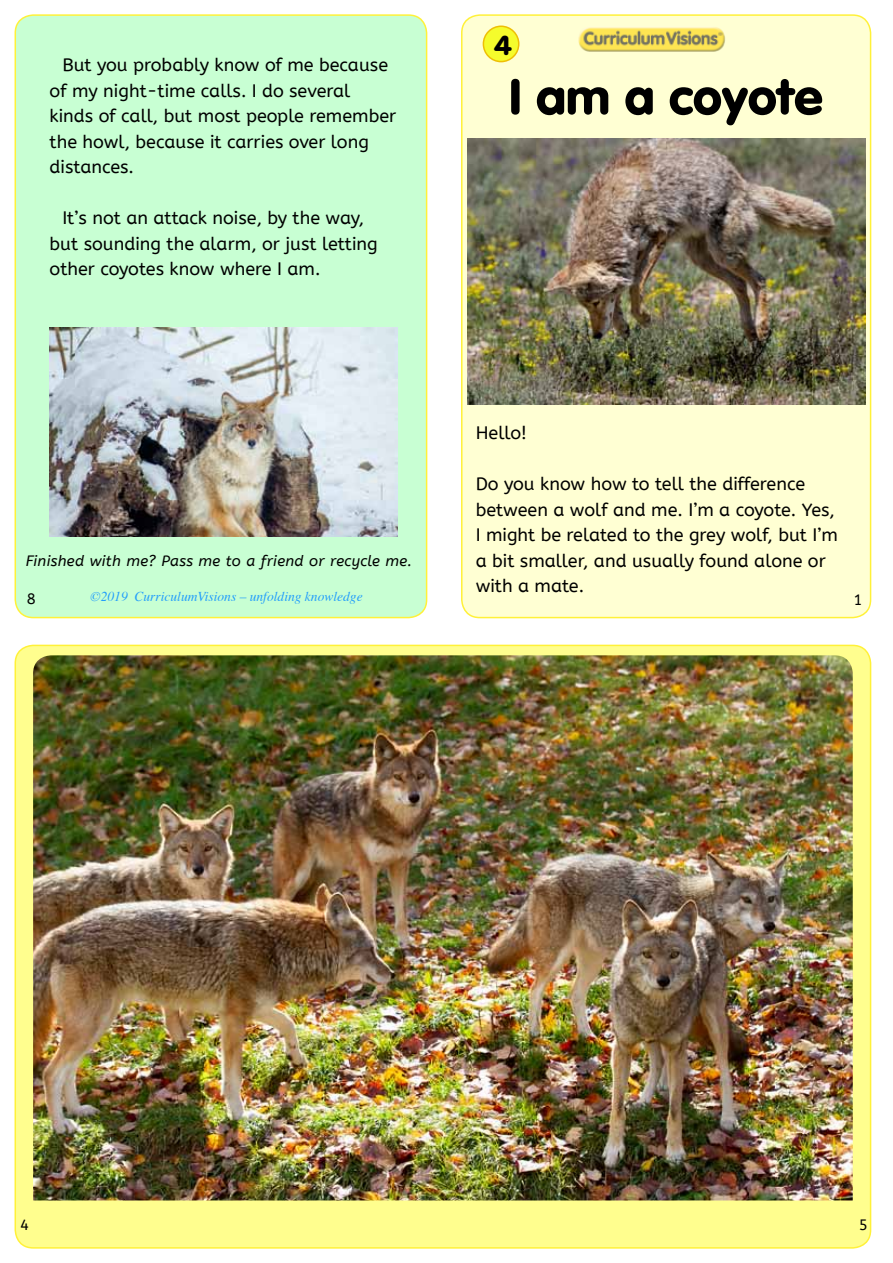
<style>
.page{position:relative;width:893px;height:1263px;background:#fff}
.page>*{position:absolute;margin:0;border:0;box-sizing:border-box;transform-origin:0 0}
.t1{font:900 49.5px "VAG Rounded";color:#000;scale:1.05 1}
.t2{font:900 27px "VAG Rounded";color:#000;scale:1.05 1}
.t3{font:18px/25.5px "A Bee Zee";color:#000}
.t4{font:italic 15px "A Bee Zee";letter-spacing:.02em;color:#000}
.t5{font:15px "A Bee Zee";color:#000}
.t6{font:italic 13.5px "Times";color:#239efb}
</style>
<div class="page">
<div style="left:462px;top:15px;width:409px;height:603px;background:#ffffd3;border-radius:18px"></div>
<div style="left:461px;top:14px;width:410px;height:604px;border:2px solid #fff139;border-radius:18px"></div>
<div style="left:15px;top:15px;width:412px;height:603px;background:#c8ffd3;border-radius:18px"></div>
<div style="left:15px;top:14px;width:412px;height:604px;border:2px solid #fff139;border-radius:18px"></div>
<div style="left:15px;top:645px;width:856px;height:603px;background:#fffe8e;border-radius:18px"></div>
<img style="left:578px;top:27px;width:147px;height:25px">
<div style="left:483px;top:26px;width:36px;height:36px;background:#f5fc2c;border-radius:50%"></div>
<div style="left:483px;top:26px;width:36px;height:36px;border:2px solid #eebf05;border-radius:50%"></div>
<img style="left:33px;top:655px;width:820px;height:545px">
<img style="left:467px;top:139px;width:398px;height:265px">
<img style="left:49px;top:327px;width:348px;height:209px">
<p class="t3" style="left:50px;top:53px;width:348px;text-indent:13px">But you probably know of me because of my night-time calls. I do several kinds of call, but most people remember the howl, because it carries over long distances.</p>
<p class="t3" style="left:50px;top:206px;width:330px;text-indent:13px">It’s not an attack noise, by the way, but sounding the alarm, or just letting other coyotes know where I am.</p>
<h2 class="t2" style="left:494px;top:29px;width:18px">4</h2>
<h1 class="t1" style="left:509px;top:67px;width:300px">I am a coyote</h1>
<p class="t3" style="left:476px;top:421px;width:53px">Hello!</p>
<p class="t3" style="left:476px;top:472px;width:364px">Do you know how to tell the difference between a wolf and me. I’m a coyote. Yes, I might be related to the grey wolf, but I’m a bit smaller, and usually found alone or with a mate.</p>
<p class="t4" style="left:26px;top:552px;width:388px">Finished with me? Pass me to a friend or recycle me.</p>
<p class="t6" style="left:91px;top:585px;width:274px">©2019 CurriculumVisions – unfolding knowledge</p>
<p class="t5" style="left:27px;top:590px;width:10px">8</p>
<p class="t5" style="left:854px;top:591px;width:10px">1</p>
<p class="t5" style="left:20px;top:1216px;width:10px">4</p>
<p class="t5" style="left:859px;top:1216px;width:10px">5</p>
</div>
